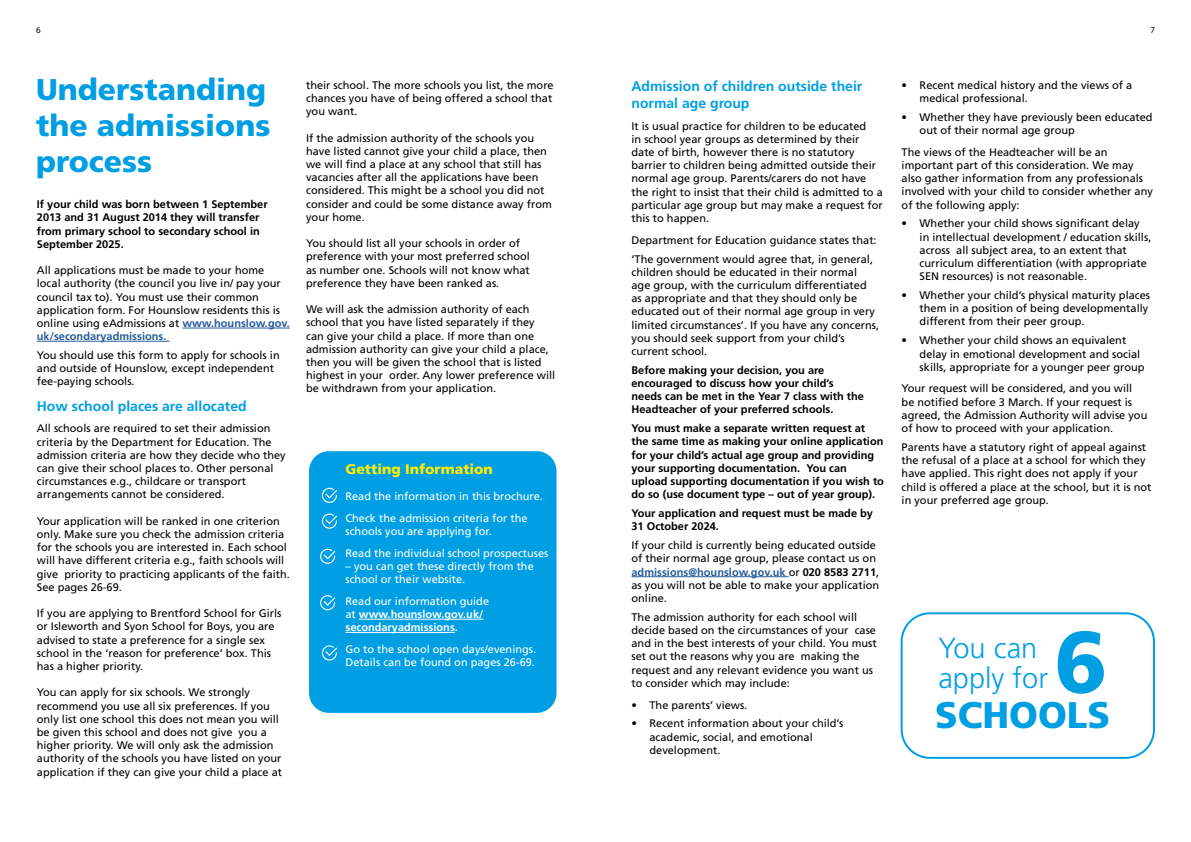
<style>
.page{position:relative;width:1191px;height:842px;background:#fff}
.page>*{position:absolute;margin:0;border:0;box-sizing:border-box;transform-origin:0 0}
.t1{font:900 87px "Frutiger LT Std";color:#009fe3}
.t2{font:900 37px "Frutiger LT Std";color:#009fe3}
.t3{font:900 30px/36px "Frutiger LT Std";color:#009fe3}
.t4{font:300 29px/30px "Frutiger LT Std";color:#009fe3}
.t5{font:700 14px/16.8px "Frutiger LT Std";color:#009fe3}
.t6{font:900 14px "Frutiger LT Std";color:#ffed00}
.t7{font:11px/13.2px "Frutiger LT Std";color:#000}
.t8{font:700 11px/13.2px "Frutiger LT Std";color:#000}
.t9{font:11px/21.7px "Frutiger LT Std";color:#fff}
.t10{font:700 11px/13.2px "Frutiger LT Std";color:#fff}
.t11{font:9px "Myriad Pro";color:#000}
.s1{font-weight:700;color:#275b9b}
.s2{font-weight:400}
.s3{font-weight:700}
</style>
<div class="page">
<hr style="left:182px;top:328px;width:108px;height:1px;background:#275b9b">
<hr style="left:37px;top:341px;width:132px;height:1px;background:#275b9b">
<div style="left:309px;top:451px;width:247px;height:262px;background:#009fe3;border-radius:20px"></div>
<hr style="left:359px;top:619px;width:124px;height:1px;background:#fff">
<hr style="left:345px;top:632px;width:110px;height:1px;background:#fff">
<svg style="left:322px;top:488px;width:15px;height:15px"></svg>
<svg style="left:320px;top:549px;width:15px;height:15px"></svg>
<svg style="left:320px;top:595px;width:16px;height:16px"></svg>
<svg style="left:322px;top:645px;width:15px;height:15px"></svg>
<svg style="left:322px;top:514px;width:15px;height:15px"></svg>
<hr style="left:631px;top:576px;width:157px;height:1px;background:#275b9b">
<div style="left:900px;top:612px;width:255px;height:147px;border:2px solid #009fe3;border-radius:28px"></div>
<p class="t11" style="left:36px;top:24px;width:6px">6</p>
<p class="t11" style="left:1150px;top:24px;width:6px">7</p>
<h3 class="t3" style="left:36px;top:72px;width:236px">Understanding the admissions process</h3>
<p class="t8" style="left:37px;top:198px;width:232px">If your child was born between 1 September 2013 and 31 August 2014 they will transfer from primary school to secondary school in September 2025.</p>
<p class="t7" style="left:37px;top:264px;width:254px">All applications must be made to your home local authority (the council you live in/ pay your council tax to). You must use their common application form. For Hounslow residents this is online using eAdmissions at <span class="s1">www.hounslow.gov. uk/secondaryadmissions.</span></p>
<p class="t7" style="left:37px;top:349px;width:244px">You should use this form to apply for schools in and outside of Hounslow, except independent fee-paying schools.</p>
<p class="t5" style="left:37px;top:397px;width:211px">How school places are allocated</p>
<p class="t7" style="left:37px;top:422px;width:250px">All schools are required to set their admission criteria by the Department for Education. The admission criteria are how they decide who they can give their school places to. Other personal circumstances e.g., childcare or transport arrangements cannot be considered.</p>
<p class="t7" style="left:37px;top:514px;width:255px">Your application will be ranked in one criterion only. Make sure you check the admission criteria for the schools you are interested in. Each school will have different criteria e.g., faith schools will give priority to practicing applicants of the faith.<br>See pages 26-69.</p>
<p class="t7" style="left:37px;top:607px;width:246px">If you are applying to Brentford School for Girls or Isleworth and Syon School for Boys, you are advised to state a preference for a single sex school in the ‘reason for preference’ box. This has a higher priority.</p>
<p class="t7" style="left:37px;top:686px;width:247px">You can apply for six schools. We strongly recommend you use all six preferences. If you only list one school this does not mean you will be given this school and does not give you a higher priority. We will only ask the admission authority of the schools you have listed on your application if they can give your child a place at</p>
<p class="t7" style="left:306px;top:78px;width:249px">their school. The more schools you list, the more chances you have of being offered a school that you want.</p>
<p class="t7" style="left:306px;top:131px;width:247px">If the admission authority of the schools you have listed cannot give your child a place, then we will find a place at any school that still has vacancies after all the applications have been considered. This might be a school you did not consider and could be some distance away from your home.</p>
<p class="t7" style="left:306px;top:237px;width:225px">You should list all your schools in order of preference with your most preferred school as number one. Schools will not know what preference they have been ranked as.</p>
<p class="t7" style="left:306px;top:303px;width:250px">We will ask the admission authority of each school that you have listed separately if they can give your child a place. If more than one admission authority can give your child a place, then you will be given the school that is listed highest in your order. Any lower preference will be withdrawn from your application.</p>
<p class="t6" style="left:345px;top:460px;width:149px">Getting Information</p>
<p class="t9" style="left:345px;top:485px;width:199px">Read the information in this brochure.<br>Check the admission criteria for the</p>
<p class="t9" style="left:345px;top:520px;width:205px">schools you are applying for.<br>Read the individual school prospectuses</p>
<p class="t9" style="left:345px;top:560px;width:190px;line-height:13.2px">– you can get these directly from the school or their website.</p>
<p class="t10" style="left:345px;top:594px;width:145px"><span class="s2">Read our information guide at</span> www.hounslow.gov.uk/ secondaryadmissions.</p>
<p class="t9" style="left:345px;top:643px;width:192px;line-height:13.2px">Go to the school open days/evenings.<br>Details can be found on pages 26-69.</p>
<p class="t5" style="left:631px;top:78px;width:232px">Admission of children outside their normal age group</p>
<p class="t7" style="left:631px;top:119px;width:253px">It is usual practice for children to be educated<br>in school year groups as determined by their date of birth, however there is no statutory barrier to children being admitted outside their normal age group. Parents/carers do not have the right to insist that their child is admitted to a particular age group but may make a request for this to happen.</p>
<p class="t7" style="left:631px;top:230px;width:247px;line-height:18.9px">Department for Education guidance states that: ‘The government would agree that, in general,</p>
<p class="t7" style="left:631px;top:265px;width:249px">children should be educated in their normal<br>age group, with the curriculum differentiated as appropriate and that they should only be educated out of their normal age group in very limited circumstances’. If you have any concerns, you should seek support from your child’s current school.</p>
<p class="t8" style="left:631px;top:363px;width:234px">Before making your decision, you are encouraged to discuss how your child’s needs can be met in the Year 7 class with the Headteacher of your preferred schools.</p>
<p class="t8" style="left:631px;top:422px;width:254px">You must make a separate written request at the same time as making your online application for your child’s actual age group and providing your supporting documentation. You can upload supporting documentation if you wish to do so (use document type – out of year group).</p>
<p class="t8" style="left:631px;top:507px;width:243px">Your application and request must be made by<br>31 October 2024.</p>
<p class="t7" style="left:631px;top:539px;width:249px">If your child is currently being educated outside of their normal age group, please contact us on <span class="s1">admissions@hounslow.gov.uk</span> or <span class="s3">020 8583 2711</span>, as you will not be able to make your application online.</p>
<p class="t7" style="left:631px;top:610px;width:247px">The admission authority for each school will decide based on the circumstances of your case and in the best interests of your child. You must set out the reasons why you are making the request and any relevant evidence you want us to consider which may include:</p>
<p class="t7" style="left:631px;top:698px;width:117px">• The parents’ views.</p>
<p class="t7" style="left:649px;top:717px;width:195px;text-indent:-18px">• Recent information about your child’s academic, social, and emotional development.</p>
<p class="t7" style="left:919px;top:78px;width:214px;text-indent:-18px">• Recent medical history and the views of a medical professional.</p>
<p class="t7" style="left:919px;top:110px;width:234px;text-indent:-18px">• Whether they have previously been educated out of their normal age group</p>
<p class="t7" style="left:901px;top:145px;width:253px">The views of the Headteacher will be an important part of this consideration. We may also gather information from any professionals involved with your child to consider whether any of the following apply:</p>
<p class="t7" style="left:919px;top:217px;width:233px;text-indent:-18px">• Whether your child shows significant delay in intellectual development / education skills, across all subject area, to an extent that curriculum differentiation (with appropriate SEN resources) is not reasonable.</p>
<p class="t7" style="left:919px;top:289px;width:232px;text-indent:-18px">• Whether your child’s physical maturity places them in a position of being developmentally different from their peer group.</p>
<p class="t7" style="left:919px;top:334px;width:226px;text-indent:-18px">• Whether your child shows an equivalent delay in emotional development and social skills, appropriate for a younger peer group</p>
<p class="t7" style="left:901px;top:382px;width:247px">Your request will be considered, and you will be notified before 3 March. If your request is agreed, the Admission Authority will advise you of how to proceed with your application.</p>
<p class="t7" style="left:901px;top:440px;width:251px">Parents have a statutory right of appeal against the refusal of a place at a school for which they have applied. This right does not apply if your child is offered a place at the school, but it is not in your preferred age group.</p>
<h3 class="t4" style="left:938px;top:634px;width:111px">You can apply for</h3>
<h1 class="t1" style="left:1054px;top:610px;width:55px">6</h1>
<h2 class="t2" style="left:935px;top:693px;width:176px">SCHOOLS</h2>
</div>
